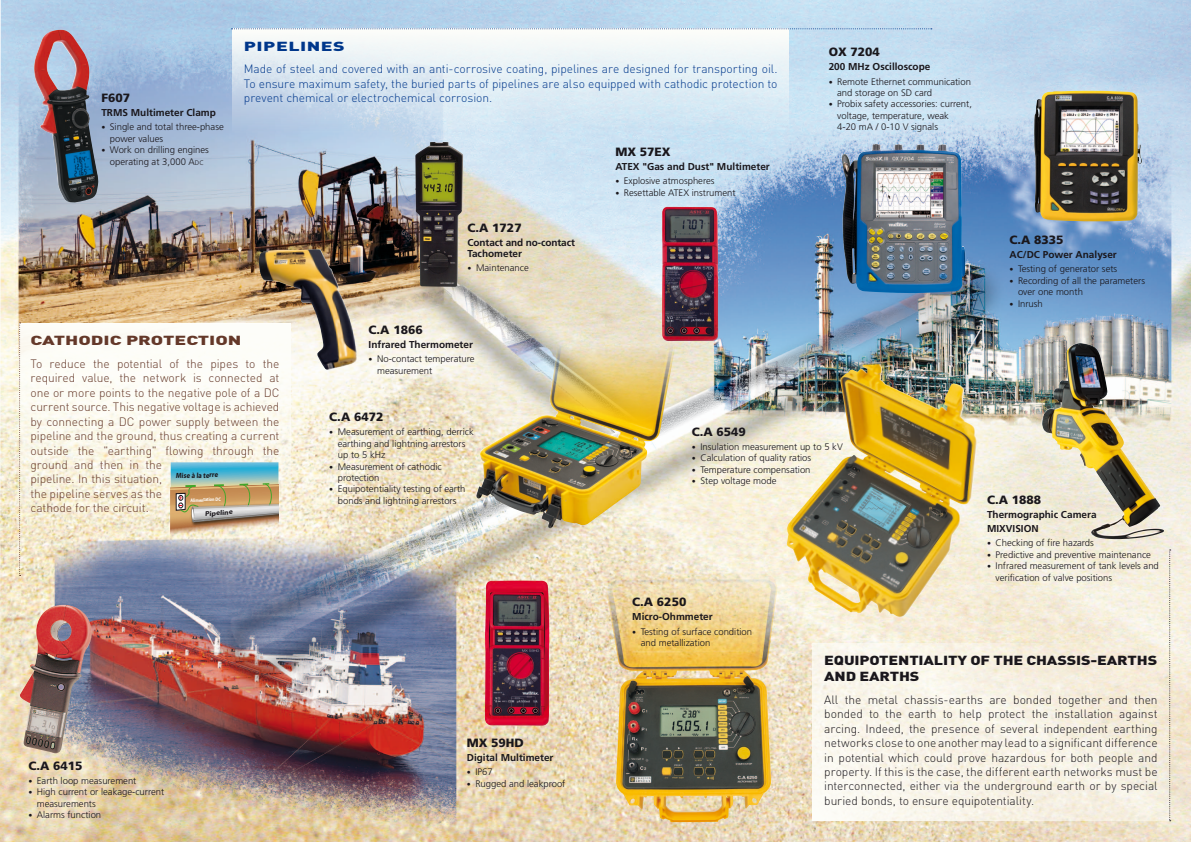
<style>
.page{position:relative;width:1191px;height:842px;background:#fff}
.page>*{position:absolute;margin:0;border:0;box-sizing:border-box;transform-origin:0 0}
.t1{font:900 13px/16px "DIN";letter-spacing:-.01em;color:#1a171c;scale:1.24 1}
.t2{font:900 13px "DIN";color:#643829;scale:1.5 1}
.t3{font:900 13px "DIN";letter-spacing:.025em;color:#00378b;scale:1.5 1}
.t4{font:300 12px/14.4px "DIN";letter-spacing:-.005em;color:#1a171c;text-align:justify}
.t5{font:300 12px/14.4px "DIN";letter-spacing:-.005em;color:#643829}
.t6{font:300 12px/14.4px "DIN";letter-spacing:-.005em;color:#00378b;text-align:justify}
.t7{font:900 12px "Frutiger LT Std";color:#1a171c}
.t8{font:700 10px/13.8px "Frutiger LT Std";color:#1a171c}
.t9{font:300 9.5px/11.4px "Frutiger LT Std";color:#1a171c}
.t10{font:700 7.5px "Myriad Pro";color:#1a171c;scale:.91 1}
.t11{font:700 6.9px "Myriad Pro";color:#1a171c;scale:1.09 1}
.t12{font:700 5px "Myriad Pro";color:#fff;scale:.83 1}
.s1{font-size:8px}
.s2{font-size:6.7px}
</style>
<div class="page">
<img style="left:0;top:0;width:1191px;height:842px">
<img style="left:476px;top:303px;width:199px;height:225px">
<img style="left:1034px;top:91px;width:108px;height:130px">
<svg style="left:1169px;top:549px;width:1px;height:272px"></svg>
<img style="left:785px;top:365px;width:192px;height:253px">
<img style="left:1042px;top:343px;width:34px;height:107px">
<svg style="left:813px;top:643px;width:356px;height:177px;fill:#f8f2e6"></svg>
<img style="left:662px;top:207px;width:56px;height:134px">
<img style="left:485px;top:580px;width:64px;height:146px">
<img style="left:19px;top:605px;width:73px;height:148px">
<img style="left:415px;top:142px;width:48px;height:145px">
<img style="left:841px;top:143px;width:124px;height:150px">
<img style="left:606px;top:539px;width:145px;height:283px">
<svg style="left:232px;top:29px;width:557px;height:104px"></svg>
<svg style="left:720px;top:491px;width:152px;height:23px;background:#bab9a6"></svg>
<svg style="left:232px;top:28px;width:700px;height:1px"></svg>
<img style="left:34px;top:30px;width:64px;height:173px">
<svg style="left:21px;top:323px;width:270px;height:230px;fill:#fcfaef"></svg>
<svg style="left:19px;top:322px;width:2px;height:254px"></svg>
<img style="left:258px;top:249px;width:100px;height:121px">
<img style="left:171px;top:462px;width:107px;height:79px">
<p class="t7" style="left:101px;top:91px;width:30px">F607</p>
<p class="t8" style="left:101px;top:106px;width:116px">TRMS Multimeter Clamp</p>
<p class="t9" style="left:110px;top:122px;width:115px;text-indent:-9px"><span class="s1">•</span> Single and total three-phase power values</p>
<p class="t9" style="left:101px;top:144px;width:109px;text-align:center"><span class="s1">•</span> Work on drilling engines operating at 3,000 A<span class="s2">dc</span></p>
<h1 class="t3" style="left:244px;top:37px;width:69px">PIPELINES</h1>
<p class="t6" style="left:244px;top:62px;width:535px">Made of steel and covered with an anti-corrosive coating, pipelines are designed for transporting oil.<br>To ensure maximum safety, the buried parts of pipelines are also equipped with cathodic protection to prevent chemical or electrochemical corrosion.</p>
<p class="t7" style="left:467px;top:220px;width:56px">C.A 1727</p>
<p class="t8" style="left:467px;top:237px;width:109px;line-height:11px">Contact and no-contact<br>Tachometer</p>
<p class="t9" style="left:467px;top:262px;width:63px"><span class="s1">•</span> Maintenance</p>
<p class="t7" style="left:615px;top:145px;width:57px">MX 57EX</p>
<p class="t8" style="left:615px;top:160px;width:156px">ATEX "Gas and Dust" Multimeter</p>
<p class="t9" style="left:615px;top:176px;width:101px"><span class="s1">•</span> Explosive atmospheres</p>
<p class="t9" style="left:615px;top:187px;width:122px"><span class="s1">•</span> Resettable ATEX instrument</p>
<p class="t7" style="left:828px;top:45px;width:53px">OX 7204</p>
<p class="t8" style="left:828px;top:60px;width:103px">200 MHz Oscilloscope</p>
<p class="t9" style="left:837px;top:76px;width:135px;text-indent:-9px"><span class="s1">•</span> Remote Ethernet communication and storage on SD card</p>
<p class="t9" style="left:837px;top:99px;width:136px;text-indent:-9px"><span class="s1">•</span> Probix safety accessories: current, voltage, temperature, weak<br>4-20 mA / 0-10 V signals</p>
<h1 class="t2" style="left:30px;top:332px;width:142px">CATHODIC PROTECTION</h1>
<p class="t5" style="left:30px;top:356px;width:250px">To reduce the potential of the pipes to the required value, the network is connected at one or more points to the negative pole of a DC current source. This negative voltage is achieved by connecting a DC power supply between the pipeline and the ground, thus creating a current outside the "earthing" flowing through the ground and then in the<br>pipeline. In this situation,<br>the pipeline serves as the<br>cathode for the circuit.</p>
<p class="t10" style="left:176px;top:471px;width:48px;rotate:-1deg">Mise à la terre</p>
<p class="t11" style="left:205px;top:509px;width:27px;rotate:-4deg">Pipeline</p>
<p class="t12" style="left:190px;top:497px;width:38px;rotate:-2deg">Alimentation DC</p>
<p class="t7" style="left:369px;top:323px;width:56px">C.A 1866</p>
<p class="t8" style="left:369px;top:338px;width:106px">Infrared Thermometer</p>
<p class="t9" style="left:377px;top:354px;width:99px;text-indent:-9px"><span class="s1">•</span> No-contact temperature measurement</p>
<p class="t7" style="left:329px;top:410px;width:56px">C.A 6472</p>
<p class="t9" style="left:338px;top:426px;width:138px;text-indent:-9px"><span class="s1">•</span> Measurement of earthing, derrick earthing and lightning arrestors up to 5 kHz</p>
<p class="t9" style="left:338px;top:461px;width:105px;text-indent:-9px"><span class="s1">•</span> Measurement of cathodic protection</p>
<p class="t9" style="left:329px;top:483px;width:138px;text-align:center"><span class="s1">•</span> Equipotentiality testing of earth bonds and lightning arrestors</p>
<p class="t7" style="left:692px;top:424px;width:56px">C.A 6549</p>
<p class="t9" style="left:692px;top:441px;width:152px"><span class="s1">•</span> Insulation measurement up to 5 kV</p>
<p class="t9" style="left:692px;top:452px;width:121px"><span class="s1">•</span> Calculation of quality ratios</p>
<p class="t9" style="left:692px;top:464px;width:120px"><span class="s1">•</span> Temperature compensation</p>
<p class="t9" style="left:692px;top:475px;width:86px"><span class="s1">•</span> Step voltage mode</p>
<p class="t7" style="left:632px;top:595px;width:56px">C.A 6250</p>
<p class="t8" style="left:632px;top:610px;width:82px">Micro-Ohmmeter</p>
<p class="t9" style="left:641px;top:626px;width:113px;text-indent:-9px"><span class="s1">•</span> Testing of surface condition and metallization</p>
<p class="t7" style="left:1009px;top:233px;width:56px">C.A 8335</p>
<p class="t8" style="left:1009px;top:248px;width:109px">AC/DC Power Analyser</p>
<p class="t9" style="left:1009px;top:264px;width:109px"><span class="s1">•</span> Testing of generator sets</p>
<p class="t9" style="left:1018px;top:275px;width:129px;text-indent:-9px"><span class="s1">•</span> Recording of all the parameters over one month</p>
<p class="t9" style="left:1009px;top:298px;width:35px"><span class="s1">•</span> Inrush</p>
<p class="t7" style="left:987px;top:493px;width:56px">C.A 1888</p>
<p class="t8" style="left:987px;top:508px;width:111px">Thermographic Camera<br>MIXVISION</p>
<p class="t9" style="left:987px;top:537px;width:108px"><span class="s1">•</span> Checking of fire hazards</p>
<p class="t9" style="left:987px;top:549px;width:165px"><span class="s1">•</span> Predictive and preventive maintenance</p>
<p class="t9" style="left:995px;top:560px;width:165px;text-indent:-9px"><span class="s1">•</span> Infrared measurement of tank levels and verification of valve positions</p>
<p class="t7" style="left:28px;top:758px;width:56px">C.A 6415</p>
<p class="t9" style="left:28px;top:775px;width:110px"><span class="s1">•</span> Earth loop measurement</p>
<p class="t9" style="left:37px;top:786px;width:129px;text-indent:-9px"><span class="s1">•</span> High current or leakage-current measurements</p>
<p class="t9" style="left:28px;top:809px;width:74px"><span class="s1">•</span> Alarms function</p>
<p class="t7" style="left:467px;top:736px;width:59px">MX 59HD</p>
<p class="t8" style="left:467px;top:751px;width:88px">Digital Multimeter</p>
<p class="t9" style="left:467px;top:766px;width:27px"><span class="s1">•</span> IP67</p>
<p class="t9" style="left:467px;top:778px;width:100px"><span class="s1">•</span> Rugged and leakproof</p>
<h1 class="t1" style="left:824px;top:652px;width:270px">EQUIPOTENTIALITY OF THE CHASSIS-EARTHS<br>AND EARTHS</h1>
<p class="t4" style="left:824px;top:692px;width:335px">All the metal chassis-earths are bonded together and then bonded to the earth to help protect the installation against arcing. Indeed, the presence of several independent earthing networks close to one another may lead to a significant difference in potential which could prove hazardous for both people and property. If this is the case, the different earth networks must be interconnected, either via the underground earth or by special buried bonds, to ensure equipotentiality.</p>
</div>
